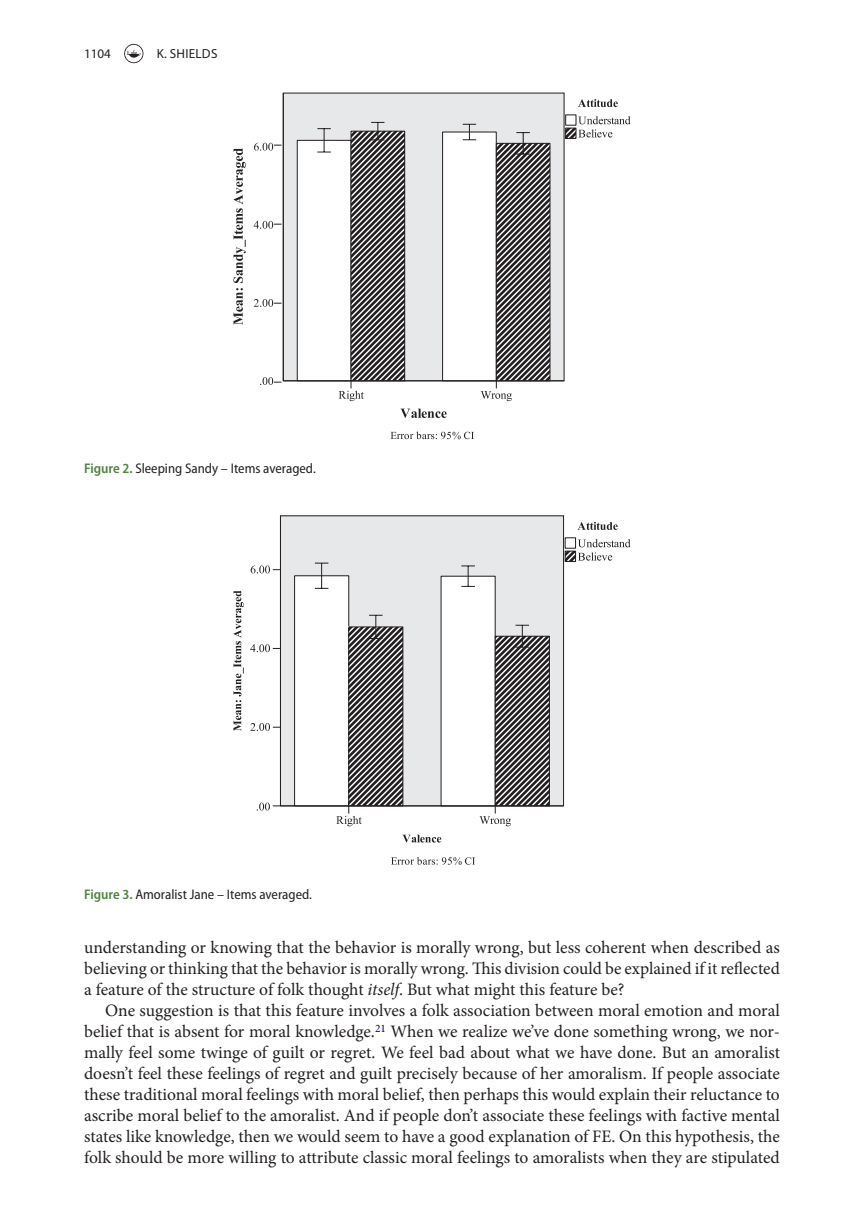
<style>
.page{position:relative;width:864px;height:1231px;background:#fff}
.page>*{position:absolute;margin:0;border:0;box-sizing:border-box;transform-origin:0 0}
.t1{font:17.5px/21px "Minion Pro";letter-spacing:-.005em;color:#231f20;text-align:justify}
.t2{font:semi-condensed 14px "Myriad Pro";color:#231f20}
.t3{font:13.12px "Myriad Pro";letter-spacing:.02em;color:#231f20}
.s1{font-weight:600;color:#508342}
.s2{font-style:italic}
</style>
<div class="page">
<svg style="left:124px;top:44px;width:19px;height:19px"></svg>
<svg style="left:400px;top:408px;width:46px;height:10px"></svg>
<svg style="left:233px;top:148px;width:12px;height:177px"></svg>
<svg style="left:254px;top:143px;width:27px;height:8px"></svg>
<svg style="left:253px;top:221px;width:28px;height:8px"></svg>
<svg style="left:253px;top:299px;width:28px;height:8px"></svg>
<svg style="left:260px;top:377px;width:21px;height:8px"></svg>
<svg style="left:462px;top:381px;width:87px;height:20px"></svg>
<svg style="left:338px;top:381px;width:66px;height:20px"></svg>
<svg style="left:282px;top:92px;width:282px;height:289px"></svg>
<svg style="left:390px;top:431px;width:84px;height:8px"></svg>
<div style="left:565px;top:128px;width:11px;height:11px;border:1px solid #231f20"></div>
<svg style="left:565px;top:116px;width:65px;height:22px"></svg>
<svg style="left:578px;top:99px;width:39px;height:8px"></svg>
<div style="left:280px;top:516px;width:283px;height:289px;background:#e7e8e9"></div>
<svg style="left:402px;top:834px;width:39px;height:8px"></svg>
<svg style="left:233px;top:590px;width:10px;height:141px"></svg>
<svg style="left:250px;top:565px;width:30px;height:8px"></svg>
<svg style="left:250px;top:644px;width:30px;height:8px"></svg>
<svg style="left:250px;top:723px;width:30px;height:7px"></svg>
<svg style="left:256px;top:802px;width:24px;height:8px"></svg>
<div style="left:294px;top:575px;width:55px;height:231px;background:#fff;border:1px solid #231f20"></div>
<div style="left:440px;top:575px;width:55px;height:231px;background:#fff"></div>
<svg style="left:315px;top:562px;width:13px;height:27px"></svg>
<svg style="left:461px;top:565px;width:13px;height:22px"></svg>
<svg style="left:336px;top:615px;width:66px;height:211px"></svg>
<svg style="left:479px;top:624px;width:70px;height:202px"></svg>
<div style="left:280px;top:515px;width:283px;height:291px;border:1px solid #231f20"></div>
<svg style="left:391px;top:857px;width:84px;height:7px"></svg>
<div style="left:564px;top:550px;width:11px;height:12px;border:1px solid #231f20"></div>
<svg style="left:565px;top:539px;width:65px;height:22px"></svg>
<svg style="left:577px;top:522px;width:40px;height:8px"></svg>
<p class="t3" style="left:84px;top:45px;width:28px">1104</p>
<p class="t3" style="left:157px;top:45px;width:62px">K. SHIELDS</p>
<p class="t2" style="left:84px;top:460px;width:233px"><span class="s1">Figure 2.</span> Sleeping Sandy – Items averaged.</p>
<p class="t2" style="left:84px;top:886px;width:229px"><span class="s1">Figure 3.</span> Amoralist Jane – Items averaged.</p>
<p class="t1" style="left:84px;top:937px;width:697px">understanding or knowing that the behavior is morally wrong, but less coherent when described as believing or thinking that the behavior is morally wrong. This division could be explained if it reflected a feature of the structure of folk thought <span class="s2">itself</span>. But what might this feature be?</p>
<p class="t1" style="left:84px;top:1000px;width:697px;text-indent:21px">One suggestion is that this feature involves a folk association between moral emotion and moral belief that is absent for moral knowledge.<sup>21</sup> When we realize we’ve done something wrong, we nor&shy;mally feel some twinge of guilt or regret. We feel bad about what we have done. But an amoralist doesn’t feel these feelings of regret and guilt precisely because of her amoralism. If people associate these traditional moral feelings with moral belief, then perhaps this would explain their reluctance to ascribe moral belief to the amoralist. And if people don’t associate these feelings with factive mental states like knowledge, then we would seem to have a good explanation of FE. On this hypothesis, the folk should be more willing to attribute classic moral feelings to amoralists when they are stipulated</p>
</div>
